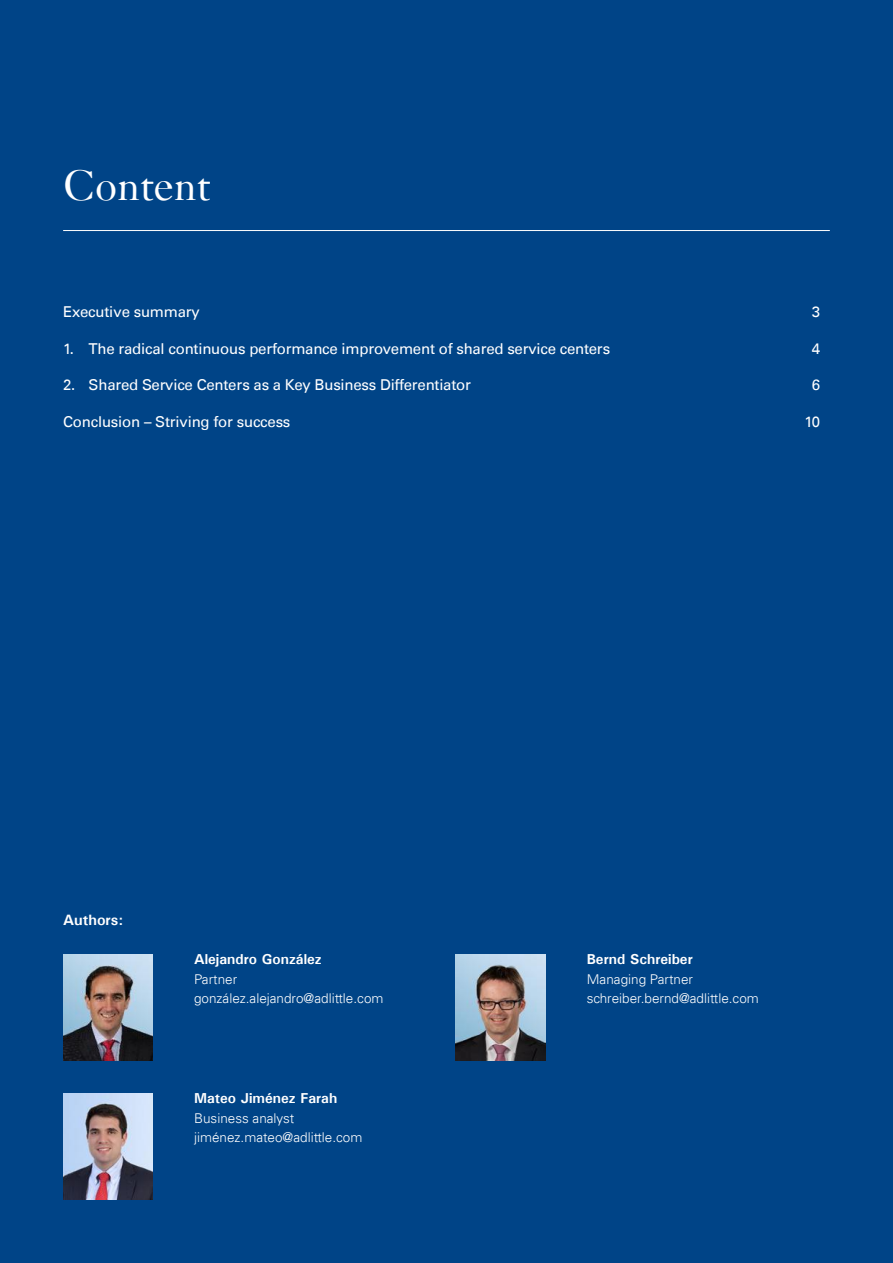
<style>
.page{position:relative;width:893px;height:1263px;background:#004487}
.page>*{position:absolute;margin:0;border:0;box-sizing:border-box;transform-origin:0 0}
.t1{font:45px "Janson";color:#fff}
.t2{font:15px "Univers LT";letter-spacing:-.015em;color:#fff}
.t3{font:700 15px "Univers";color:#fff}
.t4{font:700 14.4px "Univers";color:#fff}
.t5{font:300 13.5px/19.5px "Univers LT";color:#fff}
</style>
<div class="page">
<hr style="left:63px;top:230px;width:767px;height:1px;background:#fff">
<img style="left:63px;top:954px;width:89px;height:107px">
<img style="left:456px;top:954px;width:89px;height:107px">
<img style="left:63px;top:1093px;width:89px;height:107px">
<h1 class="t1" style="left:63px;top:159px;width:149px">Content</h1>
<p class="t2" style="left:63px;top:303px;width:138px">Executive summary</p>
<p class="t2" style="left:812px;top:303px;width:10px">3</p>
<p class="t2" style="left:63px;top:339px;width:549px">1. The radical continuous performance improvement of shared service centers</p>
<p class="t2" style="left:812px;top:339px;width:10px">4</p>
<p class="t2" style="left:63px;top:376px;width:409px">2. Shared Service Centers as a Key Business Differentiator</p>
<p class="t2" style="left:812px;top:376px;width:10px">6</p>
<p class="t2" style="left:63px;top:412px;width:229px">Conclusion – Striving for success</p>
<p class="t2" style="left:804px;top:412px;width:17px">10</p>
<p class="t3" style="left:63px;top:910px;width:62px">Authors:</p>
<p class="t4" style="left:194px;top:951px;width:129px">Alejandro González</p>
<p class="t5" style="left:194px;top:969px;width:191px">Partner gonzález.alejandro@adlittle.com</p>
<p class="t4" style="left:194px;top:1090px;width:145px">Mateo Jiménez Farah</p>
<p class="t5" style="left:194px;top:1108px;width:170px">Business analyst jiménez.mateo@adlittle.com</p>
<p class="t4" style="left:587px;top:951px;width:107px">Bernd Schreiber</p>
<p class="t5" style="left:587px;top:969px;width:173px">Managing Partner schreiber.bernd@adlittle.com</p>
</div>
